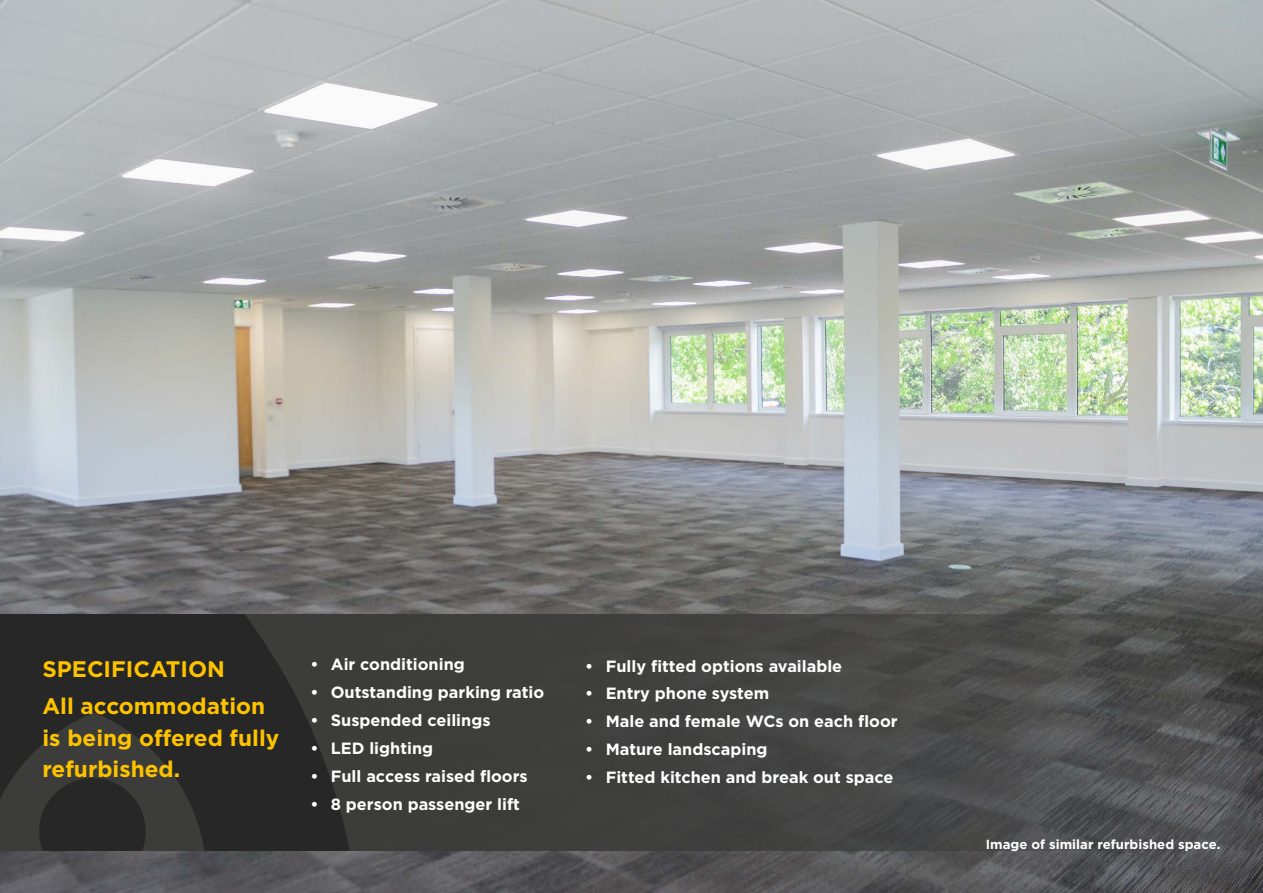
<style>
.page{position:relative;width:1263px;height:893px;background:#fff}
.page>*{position:absolute;margin:0;border:0;box-sizing:border-box;transform-origin:0 0}
.t1{font:700 22.5px/37.8px "Gotham";color:#fdc300}
.t2{font:700 16.2px "Gotham";color:#fff}
.t3{font:700 13.2px "Gotham";color:#fff}
</style>
<div class="page">
<img style="left:0;top:0;width:1263px;height:893px">
<svg style="left:352px;top:614px;width:911px;height:236px;background:#454545"></svg>
<svg style="left:0;top:614px;width:352px;height:236px;background:#323232"></svg>
<svg style="left:46px;top:614px;width:271px;height:217px;background:#2a2a2a"></svg>
<svg style="left:0;top:634px;width:211px;height:216px;background:#2d2d2d"></svg>
<h1 class="t1" style="left:43px;top:650px;width:224px">SPECIFICATION<br>All accommodation</h1>
<h1 class="t1" style="left:43px;top:722px;width:238px;line-height:31.5px">is being offered fully refurbished.</h1>
<p class="t2" style="left:310px;top:654px;width:156px">• Air conditioning</p>
<p class="t2" style="left:310px;top:682px;width:235px">• Outstanding parking ratio</p>
<p class="t2" style="left:310px;top:710px;width:182px">• Suspended ceilings</p>
<p class="t2" style="left:310px;top:737px;width:124px">• LED lighting</p>
<p class="t2" style="left:310px;top:765px;width:219px">• Full access raised floors</p>
<p class="t2" style="left:310px;top:793px;width:211px">• 8 person passenger lift</p>
<p class="t2" style="left:585px;top:655px;width:259px">• Fully fitted options available</p>
<p class="t2" style="left:585px;top:683px;width:185px">• Entry phone system</p>
<p class="t2" style="left:585px;top:711px;width:314px">• Male and female WCs on each floor</p>
<p class="t2" style="left:585px;top:739px;width:184px">• Mature landscaping</p>
<p class="t2" style="left:585px;top:767px;width:310px">• Fitted kitchen and break out space</p>
<p class="t3" style="left:986px;top:835px;width:236px">Image of similar refurbished space.</p>
</div>
